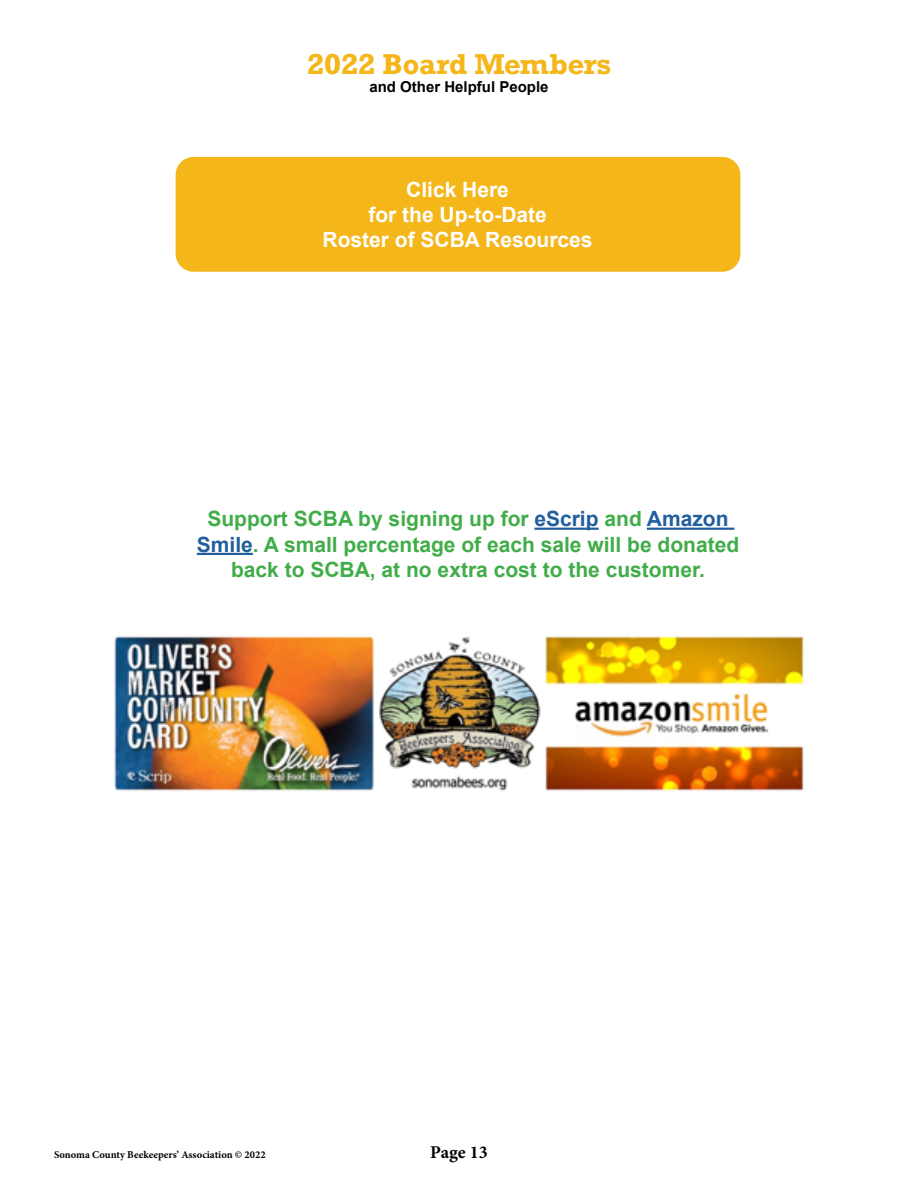
<style>
.page{position:relative;width:918px;height:1188px;background:#fff}
.page>*{position:absolute;margin:0;border:0;box-sizing:border-box;transform-origin:0 0}
.t1{font:700 27px "Rockwell";color:#f4b619}
.t2{font:700 21px/25.2px "Arial";color:#41ad49;text-align:center}
.t3{font:700 21px/25.2px "Arial";color:#fff;text-align:center}
.t4{font:700 18px "Minion Pro";color:#000}
.t5{font:700 15px "Arial";color:#000}
.t6{font:700 10.5px "Minion Pro";color:#000}
.s1{color:#215e9e}
</style>
<div class="page">
<div style="left:176px;top:157px;width:564px;height:115px;background:#f4b619;border-radius:18px"></div>
<hr style="left:534px;top:528px;width:65px;height:2px;background:#215e9e">
<hr style="left:647px;top:528px;width:87px;height:2px;background:#215e9e">
<hr style="left:197px;top:553px;width:56px;height:2px;background:#215e9e">
<img style="left:114px;top:636px;width:690px;height:155px">
<p class="t1" style="left:307px;top:47px;width:305px">2022 Board Members</p>
<p class="t5" style="left:369px;top:77px;width:181px">and Other Helpful People</p>
<p class="t3" style="left:323px;top:178px;width:271px">Click Here<br>for the Up-to-Date<br>Roster of SCBA Resources</p>
<p class="t2" style="left:197px;top:507px;width:544px">Support SCBA by signing up for <span class="s1">eScrip</span> and <span class="s1">Amazon<br>Smile</span>. A small percentage of each sale will be donated back to SCBA, at no extra cost to the customer.</p>
<p class="t6" style="left:54px;top:1147px;width:213px">Sonoma County Beekeepers’ Association © 2022</p>
<p class="t4" style="left:430px;top:1139px;width:59px">Page 13</p>
</div>
